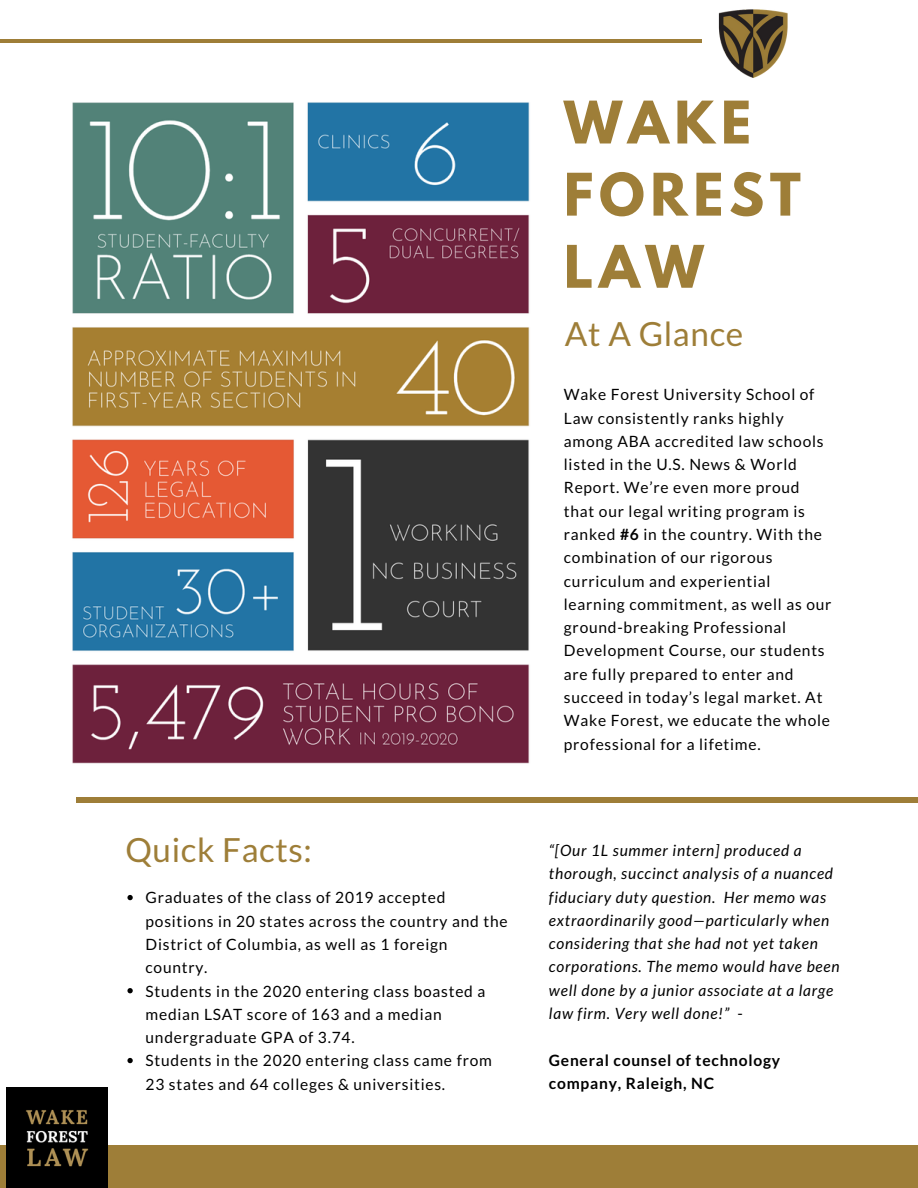
<style>
.page{position:relative;width:918px;height:1188px;background:#fff}
.page>*{position:absolute;margin:0;border:0;box-sizing:border-box;transform-origin:0 0}
.t1{font:700 52.05px/72.2px "League Spartan";letter-spacing:.11em;color:#9e7e38}
.t2{font:33.3px "Lato";letter-spacing:.02em;color:#9e7e38}
.t3{font:15.6px/23.2px "Lato";letter-spacing:.05em;color:#000}
.t4{font:italic 15.6px/23.2px "Lato";letter-spacing:.05em;color:#000}
.t5{font:700 15.6px/23.2px "Lato";letter-spacing:.05em;color:#000}
.s1{font-weight:700}
.s2{font-style:normal}
</style>
<div class="page">
<hr style="left:0;top:40px;width:702px;height:3px;background:#9e7e38">
<img style="left:72px;top:102px;width:458px;height:662px">
<svg style="left:127px;top:895px;width:6px;height:5px"></svg>
<svg style="left:127px;top:988px;width:6px;height:5px"></svg>
<svg style="left:127px;top:1058px;width:6px;height:5px"></svg>
<hr style="left:77px;top:798px;width:841px;height:4px;background:#9e7e38">
<div style="left:0;top:1146px;width:918px;height:42px;background:#9e7e38"></div>
<img style="left:718px;top:9px;width:70px;height:69px">
<img style="left:7px;top:1087px;width:101px;height:101px">
<h2 class="t2" style="left:125px;top:829px;width:188px">Quick Facts:</h2>
<p class="t3" style="left:146px;top:886px;width:364px">Graduates of the class of 2019 accepted positions in 20 states across the country and the District of Columbia, as well as 1 foreign country.<br>Students in the 2020 entering class boasted a median LSAT score of 163 and a median undergraduate GPA of 3.74.<br>Students in the 2020 entering class came from 23 states and 64 colleges &amp; universities.</p>
<h1 class="t1" style="left:564px;top:93px;width:238px">WAKE<br>FOREST<br>LAW</h1>
<h2 class="t2" style="left:565px;top:313px;width:180px">At A Glance</h2>
<p class="t3" style="left:564px;top:383px;width:269px">Wake Forest University School of<br>Law consistently ranks highly among ABA accredited law schools listed in the U.S. News &amp; World<br>Report. We’re even more proud that our legal writing program is ranked <span class="s1">#6</span> in the country. With the combination of our rigorous curriculum and experiential learning commitment, as well as our ground-breaking Professional<br>Development Course, our students are fully prepared to enter and succeed in today’s legal market. At<br>Wake Forest, we educate the whole professional for a lifetime.</p>
<p class="t4" style="left:549px;top:838px;width:292px">“[Our 1L summer intern] produced a thorough, succinct analysis of a nuanced fiduciary duty question. Her memo was extraordinarily good—particularly when considering that she had not yet taken corporations. The memo would have been well done by a junior associate at a large law firm. Very well done!” <span class="s2">-</span></p>
<p class="t5" style="left:549px;top:1048px;width:233px">General counsel of technology company, Raleigh, NC</p>
</div>
